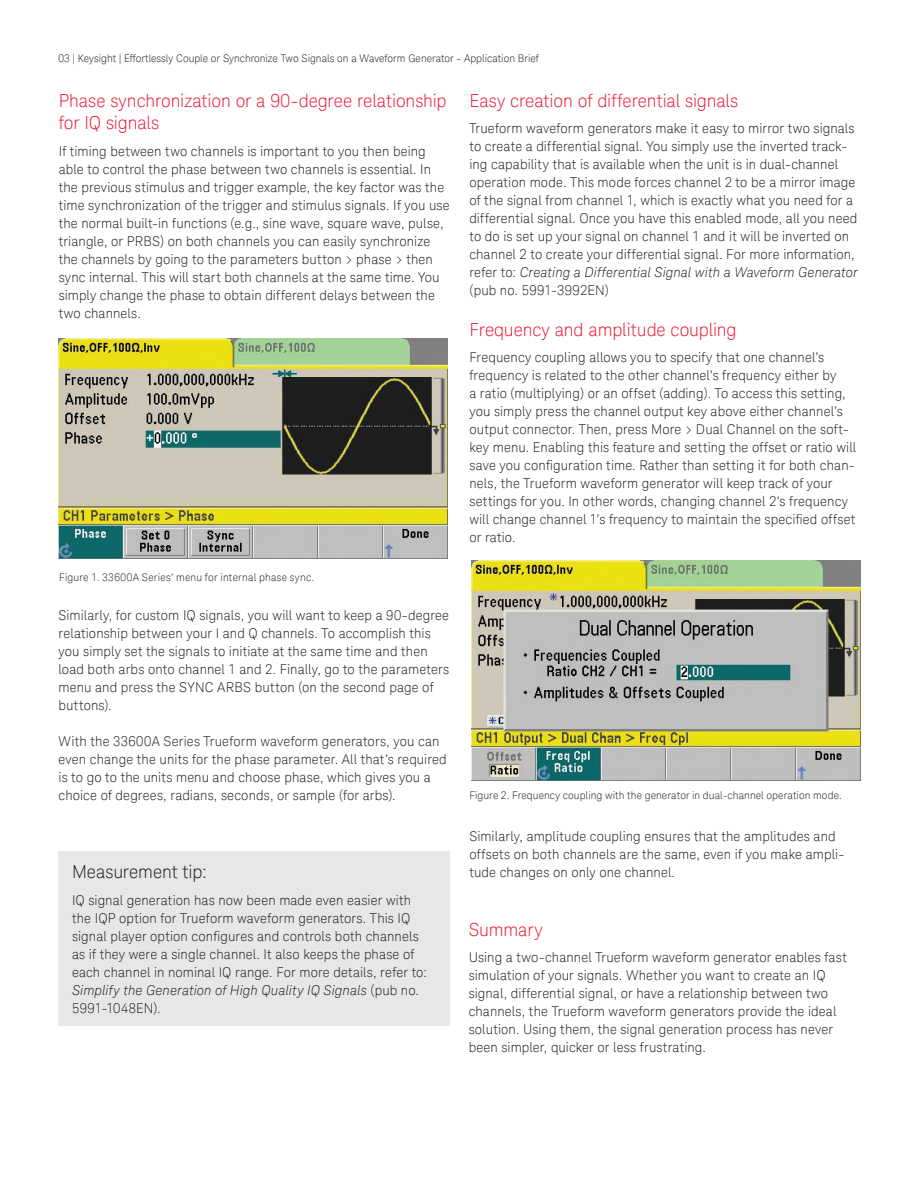
<style>
.page{position:relative;width:918px;height:1188px;background:#fff}
.page>*{position:absolute;margin:0;border:0;box-sizing:border-box;transform-origin:0 0}
.t1{font:300 18px/22.5px "Keysight Sans";letter-spacing:-.005em;color:#ed1a36}
.t2{font:300 18px "Keysight Sans";letter-spacing:-.005em;color:#231f20}
.t3{font:300 13.5px/18px "Keysight Sans";letter-spacing:.01em;color:#231f20}
.t4{font:300 10.5px "Keysight Sans";color:#231f20}
.t5{font:300 10.5px "Keysight Sans";letter-spacing:.02em;color:#231f20}
.s1{font-style:italic}
</style>
<div class="page">
<img style="left:471px;top:560px;width:390px;height:221px">
<img style="left:59px;top:338px;width:388px;height:221px">
<div style="left:59px;top:851px;width:391px;height:175px;background:#e6e7e9"></div>
<p class="t4" style="left:59px;top:52px;width:482px">03 | Keysight | Effortlessly Couple or Synchronize Two Signals on a Waveform Generator - Application Brief</p>
<h1 class="t1" style="left:59px;top:89px;width:389px">Phase synchronization or a 90-degree relationship for IQ signals</h1>
<p class="t3" style="left:59px;top:142px;width:393px">If timing between two channels is important to you then being able to control the phase between two channels is essential. In the previous stimulus and trigger example, the key factor was the time synchronization of the trigger and stimulus signals. If you use the normal built-in functions (e.g., sine wave, square wave, pulse, triangle, or PRBS) on both channels you can easily synchronize the channels by going to the parameters button &gt; phase &gt; then sync internal. This will start both channels at the same time. You simply change the phase to obtain different delays between the two channels.</p>
<h1 class="t1" style="left:469px;top:89px;width:270px">Easy creation of differential signals</h1>
<p class="t3" style="left:469px;top:120px;width:390px">Trueform waveform generators make it easy to mirror two signals to create a differential signal. You simply use the inverted track&shy;ing capability that is available when the unit is in dual-channel operation mode. This mode forces channel 2 to be a mirror image of the signal from channel 1, which is exactly what you need for a differential signal. Once you have this enabled mode, all you need to do is set up your signal on channel 1 and it will be inverted on channel 2 to create your differential signal. For more information, refer to: <span class="s1">Creating a Differential Signal with a Waveform Generator </span>(pub no. 5991-3992EN)</p>
<h1 class="t1" style="left:469px;top:318px;width:269px">Frequency and amplitude coupling</h1>
<p class="t3" style="left:469px;top:349px;width:388px">Frequency coupling allows you to specify that one channel’s frequency is related to the other channel’s frequency either by<br>a ratio (multiplying) or an offset (adding). To access this setting, you simply press the channel output key above either channel’s output connector. Then, press More &gt; Dual Channel on the soft&shy;key menu. Enabling this feature and setting the offset or ratio will save you configuration time. Rather than setting it for both chan&shy;nels, the Trueform waveform generator will keep track of your settings for you. In other words, changing channel 2’s frequency will change channel 1’s frequency to maintain the specified offset or ratio.</p>
<p class="t5" style="left:59px;top:571px;width:257px">Figure 1. 33600A Series’ menu for internal phase sync.</p>
<p class="t3" style="left:59px;top:606px;width:392px">Similarly, for custom IQ signals, you will want to keep a 90-degree relationship between your I and Q channels. To accomplish this you simply set the signals to initiate at the same time and then load both arbs onto channel 1 and 2. Finally, go to the parameters menu and press the SYNC ARBS button (on the second page of buttons).</p>
<p class="t3" style="left:59px;top:732px;width:390px">With the 33600A Series Trueform waveform generators, you can even change the units for the phase parameter. All that’s required is to go to the units menu and choose phase, which gives you a choice of degrees, radians, seconds, or sample (for arbs).</p>
<h1 class="t2" style="left:72px;top:861px;width:136px">Measurement tip:</h1>
<p class="t3" style="left:72px;top:891px;width:356px">IQ signal generation has now been made even easier with the IQP option for Trueform waveform generators. This IQ signal player option configures and controls both channels as if they were a single channel. It also keeps the phase of each channel in nominal IQ range. For more details, refer to:<br><span class="s1">Simplify the Generation of High Quality IQ Signals</span> (pub no.<br>5991-1048EN).</p>
<p class="t4" style="left:469px;top:789px;width:374px">Figure 2. Frequency coupling with the generator in dual-channel operation mode.</p>
<p class="t3" style="left:469px;top:827px;width:376px">Similarly, amplitude coupling ensures that the amplitudes and offsets on both channels are the same, even if you make ampli&shy;tude changes on only one channel.</p>
<h1 class="t1" style="left:469px;top:918px;width:76px">Summary</h1>
<p class="t3" style="left:469px;top:949px;width:380px">Using a two-channel Trueform waveform generator enables fast simulation of your signals. Whether you want to create an IQ signal, differential signal, or have a relationship between two channels, the Trueform waveform generators provide the ideal solution. Using them, the signal generation process has never been simpler, quicker or less frustrating.</p>
</div>
